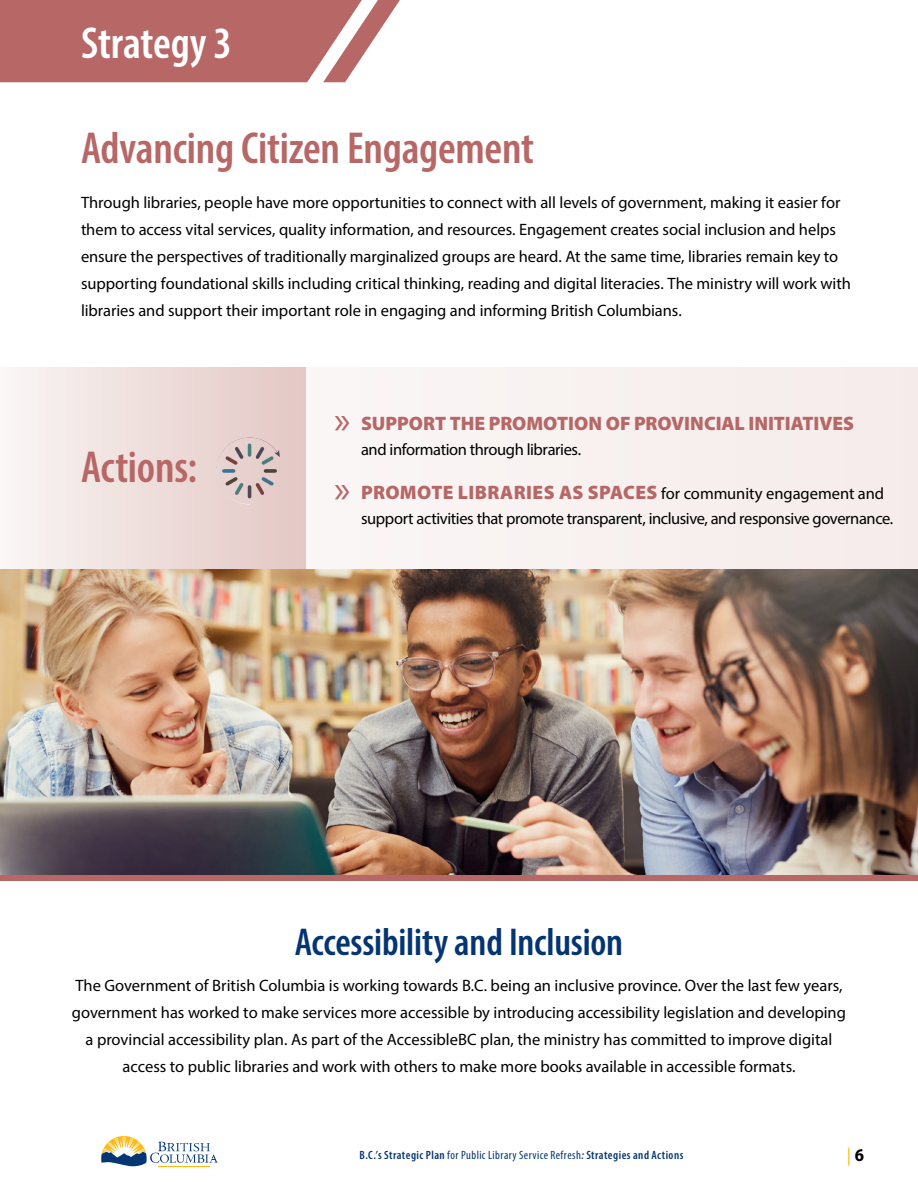
<style>
.page{position:relative;width:918px;height:1188px;background:#fff}
.page>*{position:absolute;margin:0;border:0;box-sizing:border-box;transform-origin:0 0}
.t1{font:600 condensed 45px "Myriad Pro";letter-spacing:-.005em;color:#b66766}
.t2{font:600 condensed 45px "Myriad Pro";color:#fff}
.t3{font:600 condensed 39px "Myriad Pro";letter-spacing:-.005em;color:#043573}
.t4{font:900 19.5px "Myriad Pro";letter-spacing:-.005em;color:#b66766}
.t5{font:18px "Myriad Pro";color:#fdb813}
.t6{font:16.5px/27px "Myriad Pro";letter-spacing:-.005em;color:#000}
.t7{font:16.5px "Myriad Pro";letter-spacing:-.025em;color:#000}
.t8{font:600 condensed 12px "Myriad Pro";letter-spacing:.04em;color:#043573}
.s1{font-weight:400;font-size:39px}
.s2{font-size:39px;color:#b66766}
.s3{font-weight:900;font-size:19.5px;color:#b66766}
.s4{font-weight:400}
.s5{font-style:italic}
.s6{font-weight:700;font-stretch:semi-condensed;color:#000}
</style>
<div class="page">
<div style="left:0;top:367px;width:918px;height:202px;background:#f7f1f0"></div>
<hr style="left:158px;top:1166px;width:52px;height:1px;background:#fdb913">
<svg style="left:0;top:0;width:400px;height:82px;background:#bd7675"></svg>
<div style="left:0;top:367px;width:305px;height:213px;background:linear-gradient(to right,#f9f6f4,#e3c7c4)"></div>
<svg style="left:278px;top:444px;width:2px;height:54px"></svg>
<div style="left:0;top:864px;width:918px;height:17px;background:#b66766"></div>
<img style="left:0;top:569px;width:918px;height:306px">
<svg style="left:101px;top:1136px;width:117px;height:30px"></svg>
<img style="left:216px;top:437px;width:62px;height:68px">
<h2 class="t2" style="left:81px;top:15px;width:152px">Strategy 3</h2>
<h3 class="t1" style="left:81px;top:121px;width:455px">Advancing Citizen Engagement</h3>
<p class="t6" style="left:81px;top:189px;width:771px">Through libraries, people have more opportunities to connect with all levels of government, making it easier for them to access vital services, quality information, and resources. Engagement creates social inclusion and helps ensure the perspectives of traditionally marginalized groups are heard. At the same time, libraries remain key to supporting foundational skills including critical thinking, reading and digital literacies. The ministry will work with libraries and support their important role in engaging and informing British Columbians.</p>
<h4 class="t1" style="left:81px;top:439px;width:118px">Actions:</h4>
<p class="t4" style="left:334px;top:410px;width:522px"><span class="s1">»</span> SUPPORT THE PROMOTION OF PROVINCIAL INITIATIVES</p>
<p class="t7" style="left:361px;top:440px;width:222px">and information through libraries.</p>
<p class="t6" style="left:361px;top:480px;width:534px;line-height:25.5px;text-indent:-27px"><span class="s2">»</span> <span class="s3">PROMOTE LIBRARIES AS SPACES</span> for community engagement and support activities that promote transparent, inclusive, and responsive governance.</p>
<p class="t3" style="left:295px;top:918px;width:330px">Accessibility and Inclusion</p>
<p class="t6" style="left:72px;top:971px;width:776px;text-align:center">The Government of British Columbia is working towards B.C. being an inclusive province. Over the last few years, government has worked to make services more accessible by introducing accessibility legislation and developing a provincial accessibility plan. As part of the AccessibleBC plan, the ministry has committed to improve digital access to public libraries and work with others to make more books available in accessible formats.</p>
<p class="t8" style="left:360px;top:1148px;width:325px">B.C.’s Strategic Plan <span class="s4">for Public Library Service Refresh</span><span class="s5">:</span> Strategies and Actions</p>
<p class="t5" style="left:847px;top:1144px;width:19px">| <span class="s6">6</span></p>
</div>
